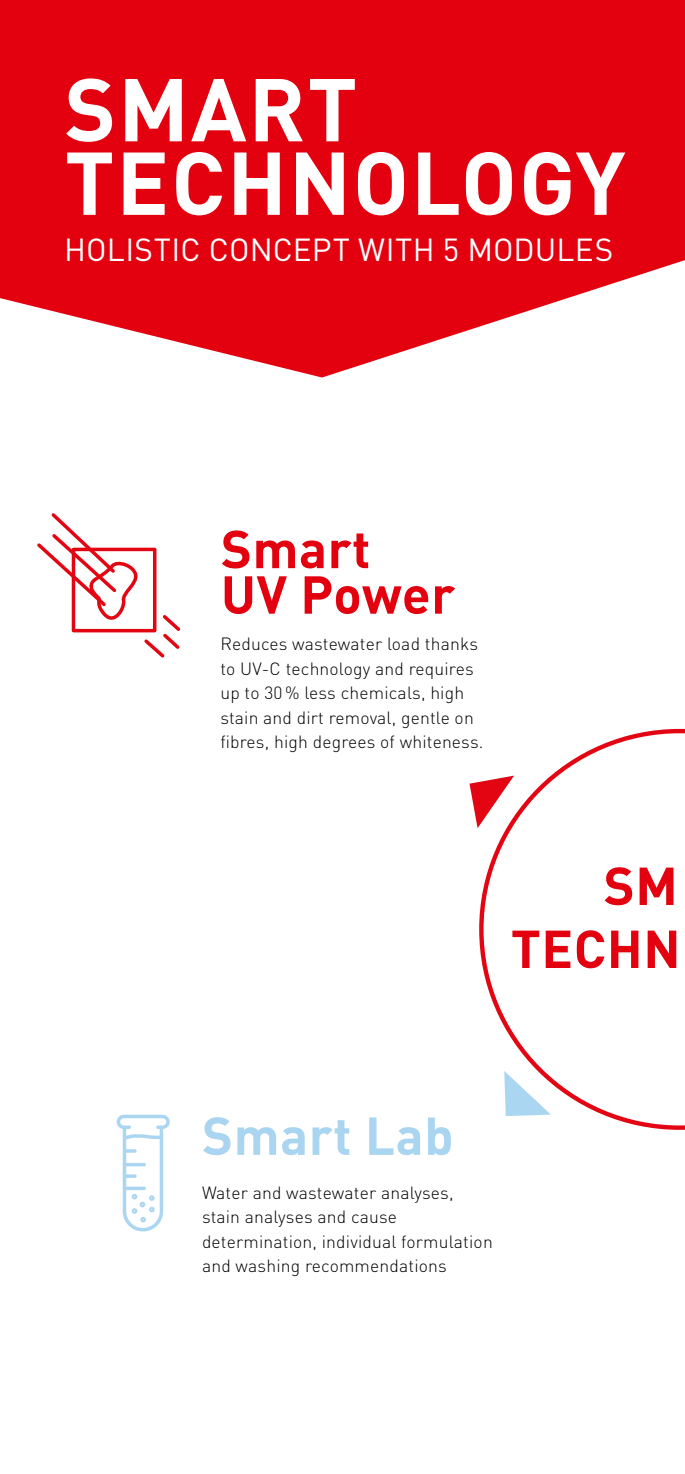
<style>
.page{position:relative;width:685px;height:1474px;background:#fff}
.page>*{position:absolute;margin:0;border:0;box-sizing:border-box;transform-origin:0 0}
.t1{font:700 87.5px/73.5px "DIN Pro";letter-spacing:.02em;color:#fff}
.t2{font:700 52.5px/45.5px "DIN Pro";letter-spacing:.01em;color:#e3000f}
.t3{font:700 52.5px "DIN Pro";letter-spacing:.01em;color:#aad5f0}
.t4{font:31.5px "DIN Pro";letter-spacing:.005em;color:#fff}
.t5{font:300 17.5px/24.5px "DIN Pro";letter-spacing:.01em;color:#000}
</style>
<div class="page">
<svg style="left:0;top:0;width:685px;height:377px;background:#e6212e"></svg>
<svg style="left:37px;top:513px;width:144px;height:145px"></svg>
<div style="left:117px;top:1114px;width:53px;height:14px;border:4px solid #abd6f2;border-radius:5px"></div>
<svg style="left:121px;top:1123px;width:44px;height:109px"></svg>
<svg style="left:479px;top:729px;width:206px;height:400px"></svg>
<svg style="left:469px;top:775px;width:45px;height:53px"></svg>
<svg style="left:504px;top:1070px;width:47px;height:46px"></svg>
<h1 class="t1" style="left:65px;top:69px;width:562px">SMART<br>TECHNOLOGY</h1>
<h3 class="t4" style="left:64px;top:228px;width:550px">HOLISTIC CONCEPT WITH 5 MODULES</h3>
<h2 class="t2" style="left:221px;top:524px;width:236px">Smart<br>UV Power</h2>
<p class="t5" style="left:220px;top:631px;width:264px">Reduces wastewater load thanks to UV-C technology and requires up to 30 % less chemicals, high stain and dirt removal, gentle on fibres, high degrees of whiteness.</p>
<h2 class="t2" style="left:511px;top:852px;width:171px;line-height:63px;text-align:right">SM<br>TECHN</h2>
<h2 class="t3" style="left:202px;top:1100px;width:253px">Smart Lab</h2>
<p class="t5" style="left:202px;top:1179px;width:292px">Water and wastewater analyses, stain analyses and cause determination, individual formulation and washing recommendations</p>
</div>
